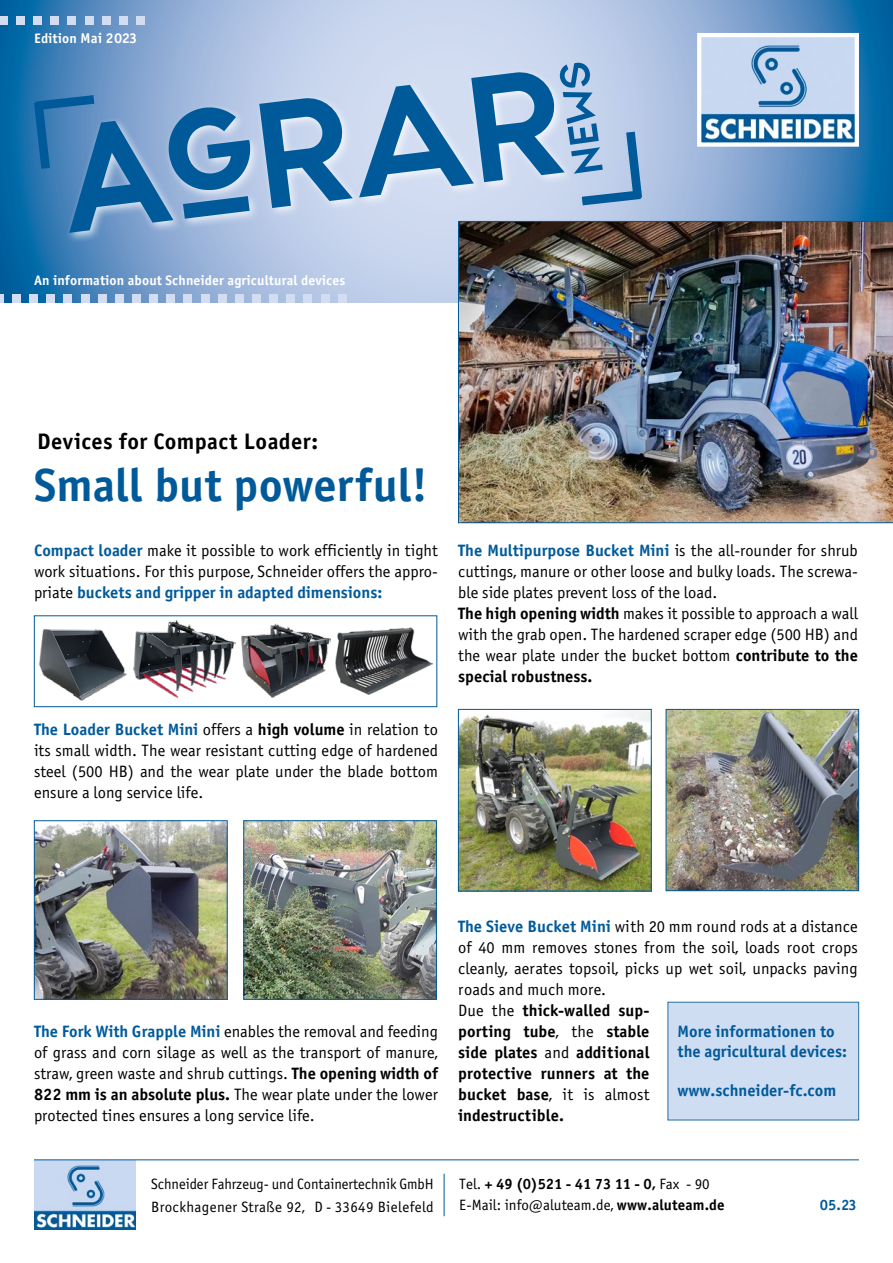
<style>
.page{position:relative;width:893px;height:1263px;background:#fff}
.page>*{position:absolute;margin:0;border:0;box-sizing:border-box;transform-origin:0 0}
.t1{font:46.5px "Officina Sans Bold ITC";color:#005a9a}
.t2{font:22.5px "Officina Sans Bold ITC";letter-spacing:.02em;color:#000}
.t3{font:16.5px/21px "Officina Sans Book ITC";color:#000;text-align:justify}
.t4{font:16.5px/19.8px "Officina Sans Bold ITC";color:#005a9a}
.t5{font:16.5px/21px "Officina Sans Bold ITC";letter-spacing:.005em;color:#000;text-align:justify}
.t6{font:15px/23px "Officina Sans Book ITC";color:#000}
.t7{font:15px "Officina Sans Bold ITC";letter-spacing:-.005em;color:#000}
.t8{font:15px "Officina Sans Bold ITC";color:#005a9a}
.t9{font:13.8px "Officina Sans Bold ITC";letter-spacing:.01em;color:#fff}
.s1{font-size:14.25px}
.s2{font-family:"Officina Sans Bold ITC";color:#005a9a}
.s3{font-family:"Officina Sans Book ITC";color:#000}
.s4{color:#000}
.s5{font-family:"Officina Sans Bold ITC"}
.s6{font-family:"Officina Sans Book ITC"}
</style>
<div class="page">
<svg style="left:0;top:0;width:893px;height:303px;background:#7fa8d1"></svg>
<svg style="left:26px;top:90px;width:39px;height:88px;background:#2973ad"></svg>
<div style="left:65px;top:67px;width:510px;height:176px;background:#fff;opacity:.75"></div>
<svg style="left:69px;top:70px;width:496px;height:163px;background:#7ea7ce"></svg>
<svg style="left:559px;top:62px;width:91px;height:149px;background:#9dbadb"></svg>
<img style="left:702px;top:38px;width:152px;height:104px">
<div style="left:697px;top:33px;width:162px;height:114px;border:4px solid #fff"></div>
<hr style="left:444px;top:1174px;width:1px;height:42px;background:#005a9a">
<img style="left:34px;top:1160px;width:102px;height:70px">
<hr style="left:34px;top:1159px;width:825px;height:1px;background:#005a9a">
<div style="left:0;top:16px;width:7px;height:9px;background:#d3ddf2"></div>
<div style="left:16px;top:16px;width:9px;height:9px;background:#d3ddf2"></div>
<div style="left:33px;top:16px;width:9px;height:9px;background:#d3ddf2"></div>
<div style="left:50px;top:16px;width:9px;height:9px;background:#d3ddf2"></div>
<div style="left:68px;top:16px;width:8px;height:9px;background:#d3ddf2"></div>
<div style="left:85px;top:16px;width:8px;height:9px;background:#d3ddf2"></div>
<div style="left:102px;top:16px;width:8px;height:9px;background:#d3ddf2"></div>
<div style="left:120px;top:16px;width:8px;height:9px;background:#d3ddf2"></div>
<div style="left:137px;top:16px;width:8px;height:9px;background:#d3ddf2"></div>
<img style="left:458px;top:221px;width:435px;height:302px">
<img style="left:36px;top:822px;width:189px;height:176px">
<div style="left:34px;top:820px;width:193px;height:180px;border:1px solid #005a9a"></div>
<img style="left:245px;top:822px;width:190px;height:176px">
<div style="left:243px;top:820px;width:194px;height:180px;border:1px solid #005a9a"></div>
<img style="left:39px;top:629px;width:89px;height:72px">
<div style="left:34px;top:615px;width:403px;height:92px;border:1px solid #005a9a"></div>
<img style="left:241px;top:623px;width:89px;height:75px">
<img style="left:133px;top:621px;width:103px;height:77px">
<img style="left:336px;top:628px;width:97px;height:67px">
<img style="left:668px;top:711px;width:189px;height:178px">
<div style="left:666px;top:709px;width:193px;height:182px;border:1px solid #005a9a"></div>
<img style="left:460px;top:711px;width:190px;height:178px">
<div style="left:458px;top:709px;width:194px;height:182px;border:1px solid #005a9a"></div>
<div style="left:668px;top:1002px;width:191px;height:118px;background:#c8d9f1"></div>
<div style="left:46px;top:294px;width:9px;height:9px;background:#d3ddf2"></div>
<div style="left:64px;top:294px;width:8px;height:9px;background:#d3ddf2"></div>
<div style="left:81px;top:294px;width:8px;height:9px;background:#d3ddf2"></div>
<div style="left:98px;top:294px;width:8px;height:9px;background:#d3ddf2"></div>
<div style="left:115px;top:294px;width:9px;height:9px;background:#d3ddf2"></div>
<div style="left:132px;top:294px;width:9px;height:9px;background:#d3ddf2"></div>
<div style="left:149px;top:294px;width:9px;height:9px;background:#d3ddf2"></div>
<div style="left:167px;top:294px;width:8px;height:9px;background:#d3ddf2"></div>
<div style="left:184px;top:294px;width:8px;height:9px;background:#d3ddf2"></div>
<div style="left:201px;top:294px;width:8px;height:9px;background:#d3ddf2"></div>
<div style="left:218px;top:294px;width:9px;height:9px;background:#d3ddf2"></div>
<div style="left:235px;top:294px;width:9px;height:9px;background:#d3ddf2"></div>
<div style="left:252px;top:294px;width:9px;height:9px;background:#d3ddf2"></div>
<div style="left:270px;top:294px;width:8px;height:9px;background:#d3ddf2"></div>
<div style="left:287px;top:294px;width:8px;height:9px;background:#d3ddf2"></div>
<div style="left:29px;top:294px;width:9px;height:9px;background:#d3ddf2"></div>
<div style="left:304px;top:294px;width:8px;height:9px;background:#d3ddf2"></div>
<div style="left:321px;top:294px;width:8px;height:9px;background:#d3ddf2"></div>
<div style="left:338px;top:294px;width:9px;height:9px;background:#d3ddf2"></div>
<svg style="left:0;top:294px;width:4px;height:9px"></svg>
<div style="left:12px;top:294px;width:9px;height:9px;background:#d3ddf2"></div>
<p class="t9" style="left:34px;top:30px;width:105px">Edition <span class="s1">Mai 2023</span></p>
<p class="t9" style="left:34px;top:272px;width:313px">An information about Schneider agricultural devices</p>
<h2 class="t2" style="left:37px;top:428px;width:283px">Devices for Compact Loader:</h2>
<h1 class="t1" style="left:34px;top:457px;width:395px">Small but powerful!</h1>
<p class="t3" style="left:34px;top:540px;width:405px"><span class="s2">Compact loader</span> make it possible to work efficiently in tight work situations. For this purpose, Schneider offers the appro-</p>
<p class="t4" style="left:34px;top:583px;width:350px"><span class="s3">priate</span> buckets and gripper in adapted dimensions:</p>
<p class="t4" style="left:34px;top:719px;width:405px">The Loader Bucket Mini <span class="s3">offers a</span> <span class="s4">high volume</span> <span class="s3">in relation to</span></p>
<p class="t3" style="left:34px;top:740px;width:405px">its small width. The wear resistant cutting edge of hardened steel (500 HB) and the wear plate under the blade bottom ensure a long service life.</p>
<p class="t4" style="left:458px;top:541px;width:401px">The Multipurpose Bucket Mini <span class="s3">is the all-rounder for shrub</span></p>
<p class="t3" style="left:458px;top:561px;width:401px;text-align:left">cuttings, manure or other loose and bulky loads. The screwa&shy;ble side plates prevent loss of the load.<br><span class="s5">The high opening width</span> makes it possible to approach a wall with the grab open. The hardened scraper edge (500 HB) and the wear plate under the bucket bottom <span class="s5">contribute to the</span></p>
<p class="t5" style="left:458px;top:666px;width:136px">special robustness.</p>
<p class="t3" style="left:34px;top:1021px;width:405px"><span class="s2">The Fork With Grapple Mini</span> enables the removal and feeding of grass and corn silage as well as the transport of manure, straw, green waste and shrub cuttings. <span class="s5">The opening width of 822 mm is an absolute plus.</span> The wear plate under the lower protected tines ensures a long service life.</p>
<p class="t3" style="left:458px;top:915px;width:401px"><span class="s2">The Sieve Bucket Mini</span> with 20 mm round rods at a distance of 40 mm removes stones from the soil, loads root crops cleanly, aerates topsoil, picks up wet soil, unpacks paving roads and much more.</p>
<p class="t5" style="left:458px;top:999px;width:193px"><span class="s6">Due the</span> thick-walled sup&shy;porting tube<span class="s6">, the</span> stable side plates <span class="s6">and</span> additional protective runners at the</p>
<p class="t3" style="left:458px;top:1084px;width:193px"><span class="s5">bucket base</span>, it is almost</p>
<p class="t5" style="left:458px;top:1104px;width:107px">indestructible.</p>
<p class="t4" style="left:677px;top:1021px;width:171px">More informationen to the agricultural devices:</p>
<p class="t4" style="left:677px;top:1080px;width:160px">www.schneider-fc.com</p>
<p class="t6" style="left:151px;top:1172px;width:284px">Schneider Fahrzeug- und Containertechnik GmbH<br>Brockhagener Straße 92, D - 33649 Bielefeld</p>
<p class="t7" style="left:459px;top:1174px;width:252px"><span class="s6">Tel.</span> + 49 (0)521 - 41 73 11 - 0, <span class="s6">Fax - 90</span></p>
<p class="t6" style="left:459px;top:1193px;width:267px">E-Mail: info@aluteam.de, <span class="s5">www.aluteam.de</span></p>
<p class="t8" style="left:820px;top:1195px;width:39px">05.23</p>
</div>
